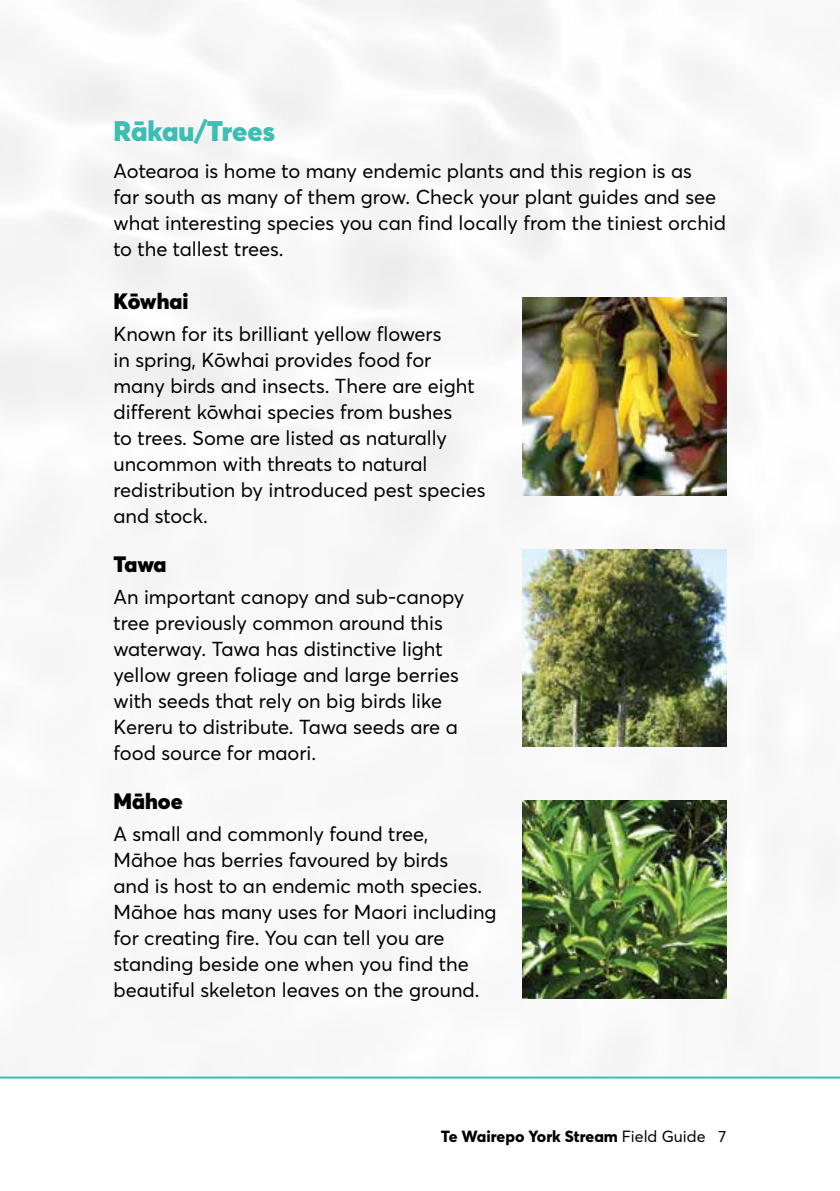
<style>
.page{position:relative;width:840px;height:1191px;background:#fff}
.page>*{position:absolute;margin:0;border:0;box-sizing:border-box;transform-origin:0 0}
.t1{font:900 28px "Averta";letter-spacing:-.005em;color:#3ebdb2}
.t2{font:900 22px "Averta";color:#000}
.t3{font:20px/26px "Averta";color:#000}
.t4{font:800 16px "Averta";color:#000}
.s1{font-weight:400}
</style>
<div class="page">
<img style="left:0;top:0;width:836px;height:1076px">
<hr style="left:0;top:1076px;width:839px;height:2px;background:#3ebeb3">
<img style="left:522px;top:298px;width:204px;height:197px">
<img style="left:522px;top:549px;width:204px;height:197px">
<img style="left:522px;top:800px;width:204px;height:198px">
<h1 class="t1" style="left:113px;top:111px;width:163px">Rākau/Trees</h1>
<p class="t3" style="left:113px;top:157px;width:613px">Aotearoa is home to many endemic plants and this region is as<br>far south as many of them grow. Check your plant guides and see what interesting species you can find locally from the tiniest orchid to the tallest trees.</p>
<p class="t2" style="left:113px;top:286px;width:76px">Kōwhai</p>
<p class="t3" style="left:113px;top:320px;width:373px">Known for its brilliant yellow flowers<br>in spring, Kōwhai provides food for many birds and insects. There are eight different kōwhai species from bushes<br>to trees. Some are listed as naturally uncommon with threats to natural redistribution by introduced pest species and stock.</p>
<p class="t2" style="left:113px;top:549px;width:55px">Tawa</p>
<p class="t3" style="left:113px;top:583px;width:352px">An important canopy and sub-canopy tree previously common around this waterway. Tawa has distinctive light yellow green foliage and large berries with seeds that rely on big birds like Kereru to distribute. Tawa seeds are a food source for maori.</p>
<p class="t2" style="left:113px;top:785px;width:71px">Māhoe</p>
<p class="t3" style="left:113px;top:820px;width:384px">A small and commonly found tree, Māhoe has berries favoured by birds<br>and is host to an endemic moth species.<br>Māhoe has many uses for Maori including for creating fire. You can tell you are standing beside one when you find the beautiful skeleton leaves on the ground.</p>
<p class="t4" style="left:440px;top:1125px;width:287px">Te Wairepo York Stream <span class="s1">Field Guide 7</span></p>
</div>
